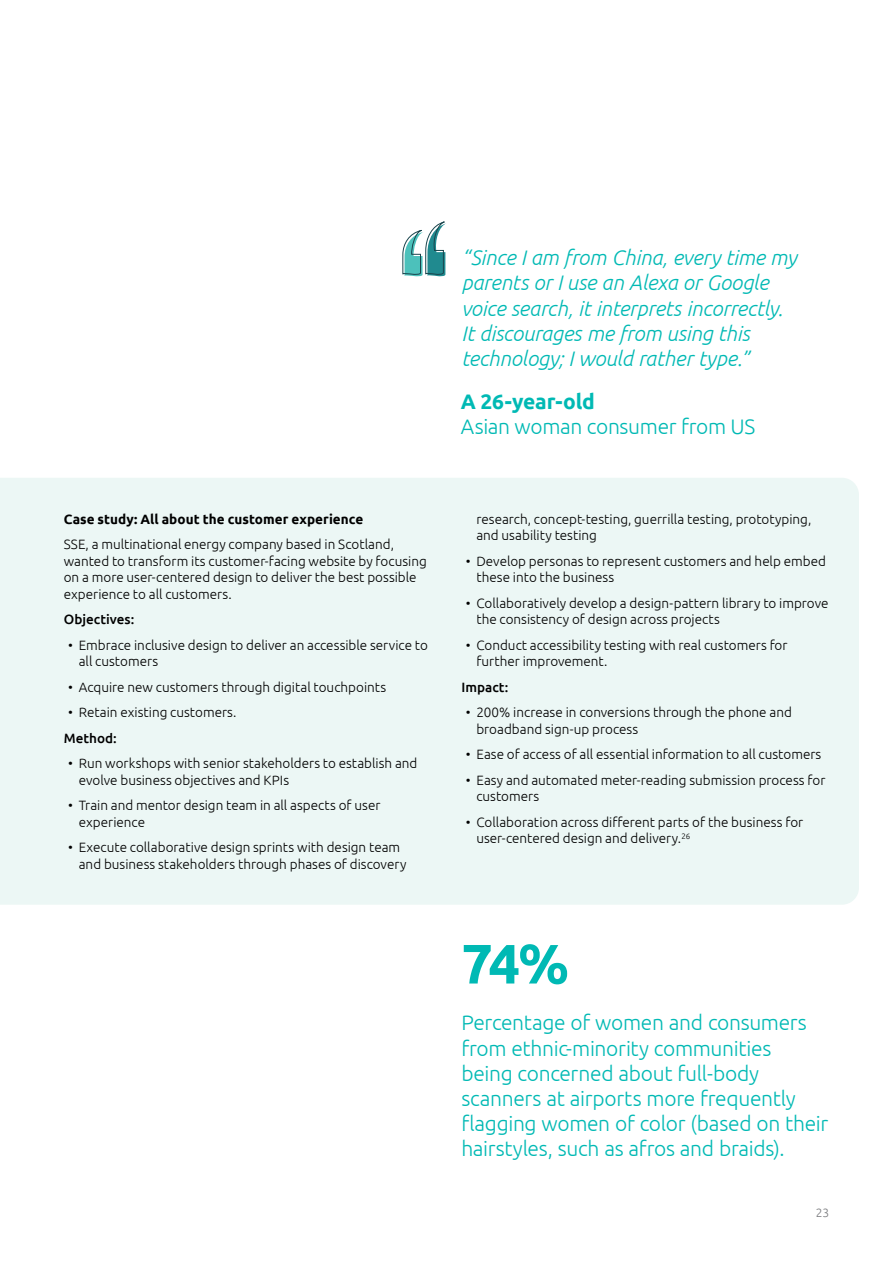
<style>
.page{position:relative;width:893px;height:1263px;background:#fff}
.page>*{position:absolute;margin:0;border:0;box-sizing:border-box;transform-origin:0 0}
.t1{font:700 55.5px "Ubuntu";color:#00b9b4}
.t2{font:300 21px/25.2px "Ubuntu";letter-spacing:-.015em;color:#00b9b4}
.t3{font:italic 300 21px/25.2px "Ubuntu";letter-spacing:-.005em;color:#00b9b4}
.t4{font:700 21px "Ubuntu";letter-spacing:-.01em;color:#00b9b4}
.t5{font:300 13.5px/16.5px "Ubuntu";color:#000}
.t6{font:700 13.5px "Ubuntu";letter-spacing:.005em;color:#000}
.t7{font:500 13.5px "Ubuntu";letter-spacing:.005em;color:#000}
.t8{font:300 12px "Ubuntu";color:#77787b}
</style>
<div class="page">
<div style="left:0;top:478px;width:859px;height:427px;background:#ecf7f5"></div>
<svg style="left:402px;top:221px;width:44px;height:56px"></svg>
<p class="t6" style="left:64px;top:511px;width:301px">Case study: All about the customer experience</p>
<p class="t5" style="left:64px;top:536px;width:365px">SSE, a multinational energy company based in Scotland, wanted to transform its customer-facing website by focusing on a more user-centered design to deliver the best possible experience to all customers.</p>
<p class="t7" style="left:64px;top:611px;width:72px">Objectives:</p>
<p class="t5" style="left:79px;top:636px;width:351px;text-indent:-11px">• Embrace inclusive design to deliver an accessible service to all customers</p>
<p class="t5" style="left:68px;top:678px;width:320px">• Acquire new customers through digital touchpoints</p>
<p class="t5" style="left:68px;top:704px;width:170px">• Retain existing customers.</p>
<p class="t7" style="left:64px;top:730px;width:55px">Method:</p>
<p class="t5" style="left:79px;top:755px;width:340px;text-indent:-11px">• Run workshops with senior stakeholders to establish and evolve business objectives and KPIs</p>
<p class="t5" style="left:79px;top:797px;width:303px;text-indent:-11px">• Train and mentor design team in all aspects of user experience</p>
<p class="t5" style="left:79px;top:839px;width:329px;text-indent:-11px">• Execute collaborative design sprints with design team and business stakeholders through phases of discovery</p>
<h2 class="t3" style="left:461px;top:244px;width:337px">“Since I am from China, every time my parents or I use an Alexa or Google voice search, it interprets incorrectly.<br>It discourages me from using this technology; I would rather type.”</h2>
<h2 class="t4" style="left:461px;top:389px;width:135px">A 26-year-old</h2>
<h2 class="t2" style="left:461px;top:414px;width:296px">Asian woman consumer from US</h2>
<p class="t5" style="left:476px;top:510px;width:336px">research, concept-testing, guerrilla testing, prototyping, and usability testing</p>
<p class="t5" style="left:476px;top:552px;width:351px;text-indent:-11px">• Develop personas to represent customers and help embed these into the business</p>
<p class="t5" style="left:476px;top:594px;width:354px;text-indent:-11px">• Collaboratively develop a design-pattern library to improve the consistency of design across projects</p>
<p class="t5" style="left:476px;top:636px;width:313px;text-indent:-11px">• Conduct accessibility testing with real customers for further improvement.</p>
<p class="t7" style="left:461px;top:679px;width:48px">Impact:</p>
<p class="t5" style="left:476px;top:704px;width:317px;text-indent:-11px">• 200% increase in conversions through the phone and broadband sign-up process</p>
<p class="t5" style="left:466px;top:746px;width:357px">• Ease of access of all essential information to all customers</p>
<p class="t5" style="left:476px;top:771px;width:351px;text-indent:-11px">• Easy and automated meter-reading submission process for customers</p>
<p class="t5" style="left:476px;top:813px;width:328px;text-indent:-11px">• Collaboration across different parts of the business for user-centered design and delivery.<sup>26</sup></p>
<h1 class="t1" style="left:461px;top:930px;width:109px">74%</h1>
<h2 class="t2" style="left:461px;top:1010px;width:369px">Percentage of women and consumers from ethnic-minority communities<br>being concerned about full-body scanners at airports more frequently flagging women of color (based on their hairstyles, such as afros and braids).</h2>
<p class="t8" style="left:816px;top:1205px;width:15px">23</p>
</div>
